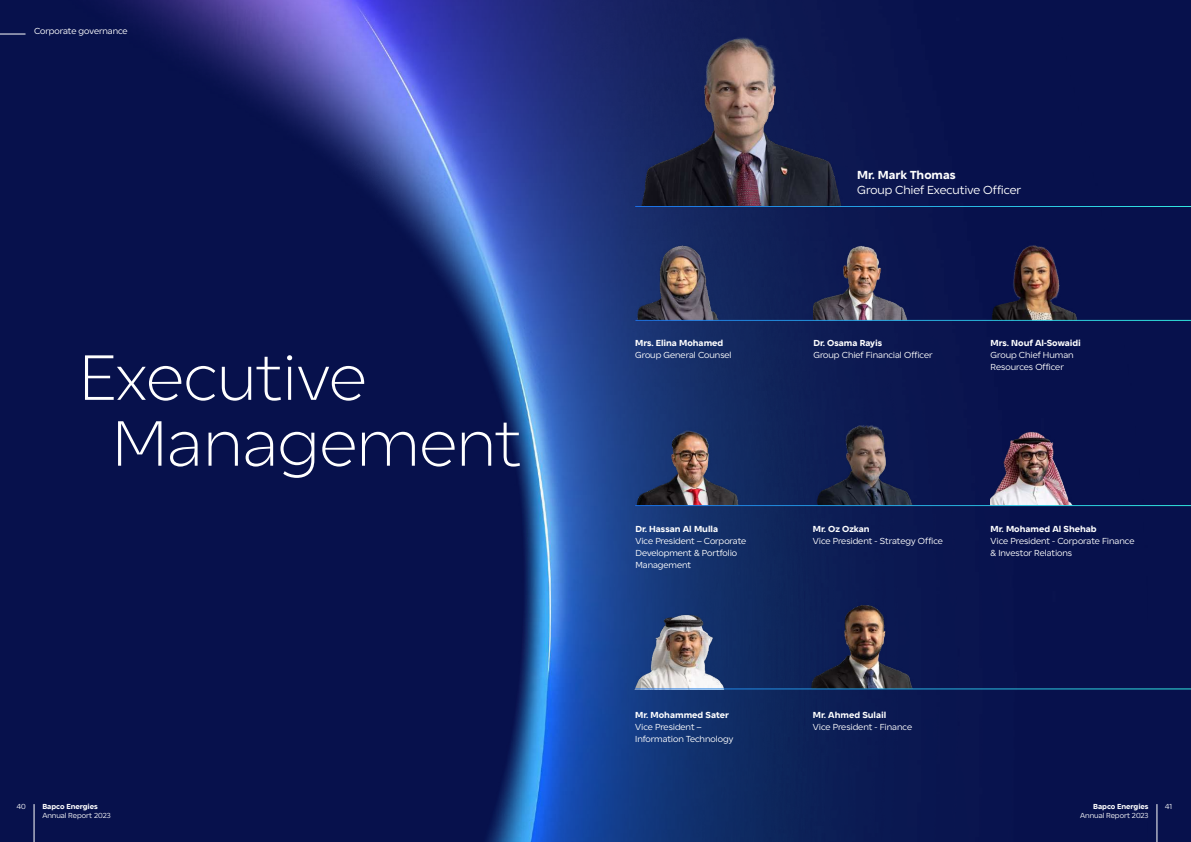
<style>
.page{position:relative;width:1191px;height:842px;background:#fff}
.page>*{position:absolute;margin:0;border:0;box-sizing:border-box;transform-origin:0 0}
.t1{font:300 65.9px/65.9px "Be Tomorrow";letter-spacing:-.005em;color:#fff}
.t2{font:12px "Be Tomorrow";letter-spacing:-.005em;color:#fff}
.t3{font:800 12px "Be Tomorrow Arabic";letter-spacing:-.005em;color:#fff}
.t4{font:9px/12px "Be Tomorrow";letter-spacing:-.005em;color:#fff}
.t5{font:800 9px "Be Tomorrow";letter-spacing:-.005em;color:#fff}
.t6{font:7.5px "Be Tomorrow";letter-spacing:-.005em;color:#fff}
.t7{font:800 7.5px "Be Tomorrow Arabic";letter-spacing:-.01em;color:#fff}
</style>
<div class="page">
<img style="left:0;top:0;width:1191px;height:842px">
<img style="left:635px;top:34px;width:211px;height:172px">
<img style="left:813px;top:243px;width:106px;height:77px">
<img style="left:635px;top:427px;width:112px;height:78px">
<img style="left:813px;top:412px;width:142px;height:93px">
<img style="left:807px;top:591px;width:110px;height:97px">
<img style="left:635px;top:242px;width:101px;height:78px">
<img style="left:990px;top:427px;width:88px;height:78px">
<img style="left:634px;top:610px;width:104px;height:79px">
<img style="left:990px;top:241px;width:113px;height:79px">
<hr style="left:635px;top:505px;width:556px;height:1px;background:#fff">
<hr style="left:635px;top:688px;width:556px;height:1px;background:#fff">
<hr style="left:635px;top:206px;width:556px;height:1px;background:#fff">
<hr style="left:635px;top:320px;width:556px;height:1px;background:#fff">
<hr style="left:34px;top:804px;width:1px;height:38px;background:#fff">
<hr style="left:1156px;top:804px;width:1px;height:38px;background:#fff">
<svg style="left:0;top:34px;width:26px;height:1px"></svg>
<p class="t4" style="left:34px;top:25px;width:95px">Corporate governance</p>
<h1 class="t1" style="left:111px;top:345px;width:411px;text-indent:-33px">Executive<br>Management</h1>
<p class="t6" style="left:17px;top:802px;width:10px">40</p>
<p class="t7" style="left:42px;top:801px;width:57px">Bapco Energies</p>
<p class="t6" style="left:42px;top:811px;width:70px">Annual Report 2023</p>
<h2 class="t3" style="left:857px;top:166px;width:100px">Mr. Mark Thomas</h2>
<h2 class="t2" style="left:857px;top:183px;width:165px">Group Chief Executive Officer</h2>
<p class="t5" style="left:635px;top:338px;width:90px">Mrs. Elina Mohamed</p>
<p class="t4" style="left:635px;top:349px;width:98px">Group General Counsel</p>
<p class="t5" style="left:813px;top:338px;width:70px">Dr. Osama Rayis</p>
<p class="t4" style="left:813px;top:349px;width:121px">Group Chief Financial Officer</p>
<p class="t5" style="left:990px;top:338px;width:92px">Mrs. Nouf Al-Sowaidi</p>
<p class="t4" style="left:990px;top:349px;width:85px">Group Chief Human<br>Resources Officer</p>
<p class="t5" style="left:635px;top:524px;width:84px">Dr. Hassan Al Mulla</p>
<p class="t4" style="left:635px;top:535px;width:112px">Vice President – Corporate<br>Development &amp; Portfolio<br>Management</p>
<p class="t5" style="left:813px;top:524px;width:58px">Mr. Oz Ozkan</p>
<p class="t4" style="left:813px;top:535px;width:131px">Vice President - Strategy Office</p>
<p class="t5" style="left:990px;top:524px;width:108px">Mr. Mohamed Al Shehab</p>
<p class="t4" style="left:990px;top:535px;width:145px">Vice President - Corporate Finance &amp; Investor Relations</p>
<p class="t5" style="left:635px;top:710px;width:95px">Mr. Mohammed Sater</p>
<p class="t4" style="left:635px;top:721px;width:100px">Vice President –<br>Information Technology</p>
<p class="t5" style="left:813px;top:710px;width:75px">Mr. Ahmed Sulail</p>
<p class="t4" style="left:813px;top:721px;width:101px">Vice President - Finance</p>
<p class="t7" style="left:1093px;top:801px;width:57px">Bapco Energies</p>
<p class="t6" style="left:1165px;top:802px;width:8px">41</p>
<p class="t6" style="left:1080px;top:811px;width:70px">Annual Report 2023</p>
</div>
